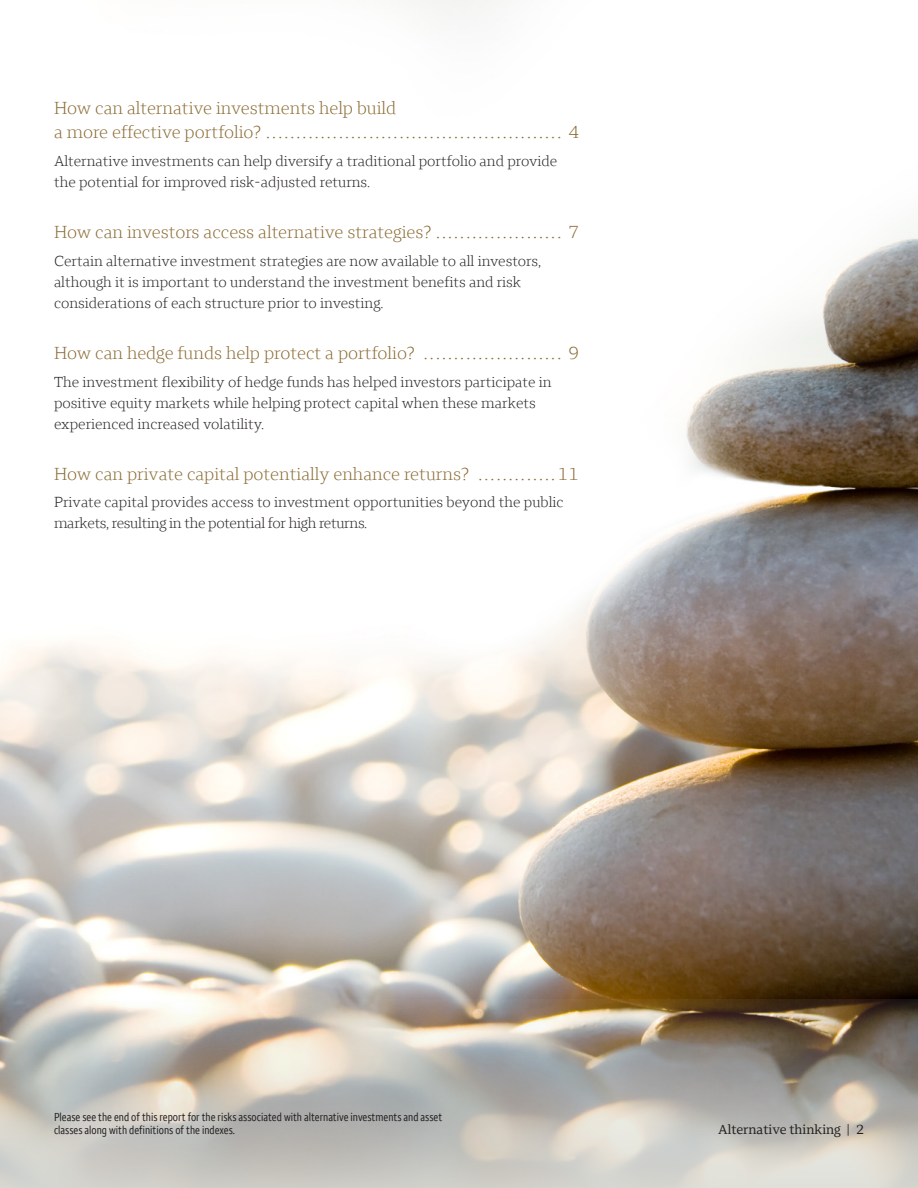
<style>
.page{position:relative;width:918px;height:1188px;background:#fff}
.page>*{position:absolute;margin:0;border:0;box-sizing:border-box;transform-origin:0 0}
.t1{font:300 19.5px "Wells Fargo Serif";color:#896a32}
.t2{font:300 18px "Wells Fargo Serif";color:#896a32}
.t3{font:300 15px/21px "Wells Fargo Serif";color:#231f20}
.t4{font:13.5px "Wells Fargo Serif";color:#231f20}
.t5{font:condensed 12px/13.5px "Wells Fargo Sans";color:#231f20}
.s1{font-size:18px}
.s2{font-size:19.5px}
</style>
<div class="page">
<img style="left:1px;top:1px;width:916px;height:998px">
<svg style="left:0;top:999px;width:918px;height:189px;background:#bab5ac"></svg>
<p class="t2" style="left:54px;top:98px;width:344px">How can alternative investments help build</p>
<h1 class="t1" style="left:54px;top:120px;width:526px"><span class="s1">a more effective portfolio?</span> ................................................. <span class="s1">4</span></h1>
<p class="t3" style="left:54px;top:151px;width:505px">Alternative investments can help diversify a traditional portfolio and provide the potential for improved risk-adjusted returns.</p>
<p class="t2" style="left:54px;top:221px;width:526px">How can investors access alternative strategies? <span class="s2">.....................</span> 7</p>
<p class="t3" style="left:54px;top:250px;width:489px">Certain alternative investment strategies are now available to all investors, although it is important to understand the investment benefits and risk considerations of each structure prior to investing.</p>
<p class="t2" style="left:54px;top:342px;width:526px">How can hedge funds help protect a portfolio? <span class="s2">.......................</span> 9</p>
<p class="t3" style="left:54px;top:371px;width:499px">The investment flexibility of hedge funds has helped investors participate in positive equity markets while helping protect capital when these markets experienced increased volatility.</p>
<p class="t2" style="left:54px;top:463px;width:527px">How can private capital potentially enhance returns? <span class="s2">.............</span>11</p>
<p class="t3" style="left:54px;top:492px;width:511px">Private capital provides access to investment opportunities beyond the public markets, resulting in the potential for high returns.</p>
<p class="t5" style="left:54px;top:1110px;width:390px">Please see the end of this report for the risks associated with alternative investments and asset classes along with definitions of the indexes.</p>
<p class="t4" style="left:718px;top:1121px;width:147px">Alternative thinking | 2</p>
</div>
